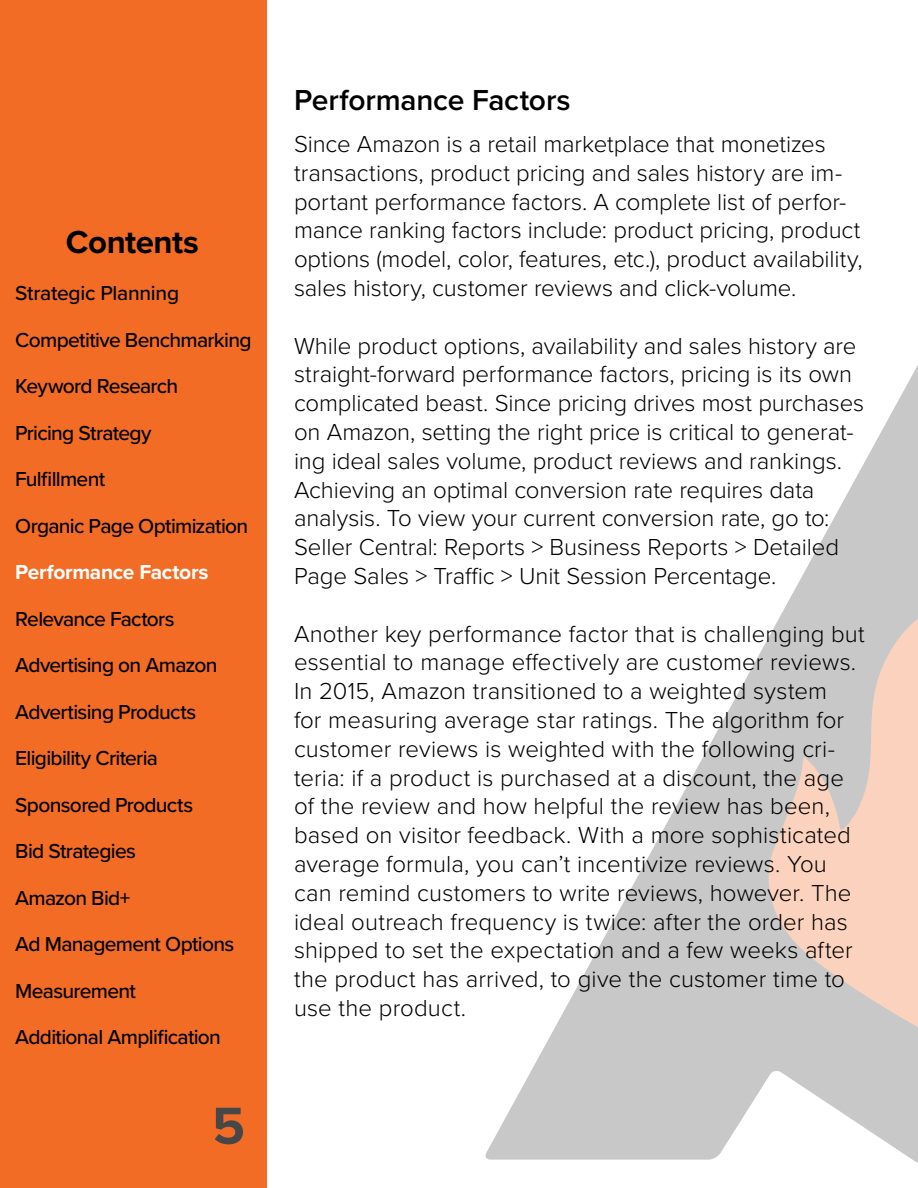
<style>
.page{position:relative;width:918px;height:1188px;background:#fff}
.page>*{position:absolute;margin:0;border:0;box-sizing:border-box;transform-origin:0 0}
.t1{font:700 54px "Proxima Nova";color:#474748}
.t2{font:700 33px "Proxima Nova";letter-spacing:-.015em;color:#000}
.t3{font:600 30px "Proxima Nova";letter-spacing:-.005em;color:#000}
.t4{font:300 24px/28.8px "Proxima Nova";color:#000}
.t5{font:500 21px "Proxima Nova";letter-spacing:-.035em;color:#000}
.t6{font:700 21px "Proxima Nova";letter-spacing:-.015em;color:#fff}
.t7{font:500 21px "Proxima Nova";letter-spacing:-.015em;color:#000}
</style>
<div class="page">
<div style="left:0;top:0;width:266px;height:1188px;background:#f36c25"></div>
<svg style="left:485px;top:365px;width:433px;height:798px"></svg>
<svg style="left:760px;top:614px;width:158px;height:416px;background:#e1cdc3"></svg>
<h2 class="t2" style="left:66px;top:218px;width:135px">Contents</h2>
<p class="t7" style="left:15px;top:278px;width:165px">Strategic Planning</p>
<p class="t5" style="left:15px;top:324px;width:238px">Competitive Benchmarking</p>
<p class="t5" style="left:15px;top:371px;width:165px">Keyword Research</p>
<p class="t5" style="left:15px;top:417px;width:138px">Pricing Strategy</p>
<p class="t5" style="left:15px;top:464px;width:91px">Fulfillment</p>
<p class="t5" style="left:15px;top:510px;width:235px">Organic Page Optimization</p>
<p class="t6" style="left:15px;top:557px;width:195px">Performance Factors</p>
<p class="t5" style="left:15px;top:603px;width:161px">Relevance Factors</p>
<p class="t5" style="left:15px;top:650px;width:204px">Advertising on Amazon</p>
<p class="t5" style="left:15px;top:696px;width:183px">Advertising Products</p>
<p class="t5" style="left:15px;top:743px;width:144px">Eligibility Criteria</p>
<p class="t5" style="left:15px;top:789px;width:179px">Sponsored Products</p>
<p class="t5" style="left:15px;top:836px;width:122px">Bid Strategies</p>
<p class="t5" style="left:15px;top:882px;width:116px">Amazon Bid+</p>
<p class="t5" style="left:15px;top:929px;width:221px">Ad Management Options</p>
<p class="t5" style="left:15px;top:975px;width:122px">Measurement</p>
<p class="t5" style="left:15px;top:1022px;width:207px">Additional Amplification</p>
<h1 class="t1" style="left:212px;top:1085px;width:34px">5</h1>
<p class="t3" style="left:294px;top:78px;width:278px">Performance Factors</p>
<p class="t4" style="left:294px;top:128px;width:570px">Since Amazon is a retail marketplace that monetizes transactions, product pricing and sales history are im&shy;portant performance factors. A complete list of perfor&shy;mance ranking factors include: product pricing, product options (model, color, features, etc.), product availability, sales history, customer reviews and click-volume.</p>
<p class="t4" style="left:294px;top:330px;width:572px">While product options, availability and sales history are straight-forward performance factors, pricing is its own complicated beast. Since pricing drives most purchases on Amazon, setting the right price is critical to generat&shy;ing ideal sales volume, product reviews and rankings.<br>Achieving an optimal conversion rate requires data analysis. To view your current conversion rate, go to:<br>Seller Central: Reports &gt; Business Reports &gt; Detailed Page Sales &gt; Traffic &gt; Unit Session Percentage.</p>
<p class="t4" style="left:294px;top:618px;width:572px">Another key performance factor that is challenging but essential to manage effectively are customer reviews.<br>In 2015, Amazon transitioned to a weighted system<br>for measuring average star ratings. The algorithm for customer reviews is weighted with the following cri&shy;teria: if a product is purchased at a discount, the age of the review and how helpful the review has been, based on visitor feedback. With a more sophisticated average formula, you can’t incentivize reviews. You can remind customers to write reviews, however. The ideal outreach frequency is twice: after the order has shipped to set the expectation and a few weeks after the product has arrived, to give the customer time to use the product.</p>
</div>
